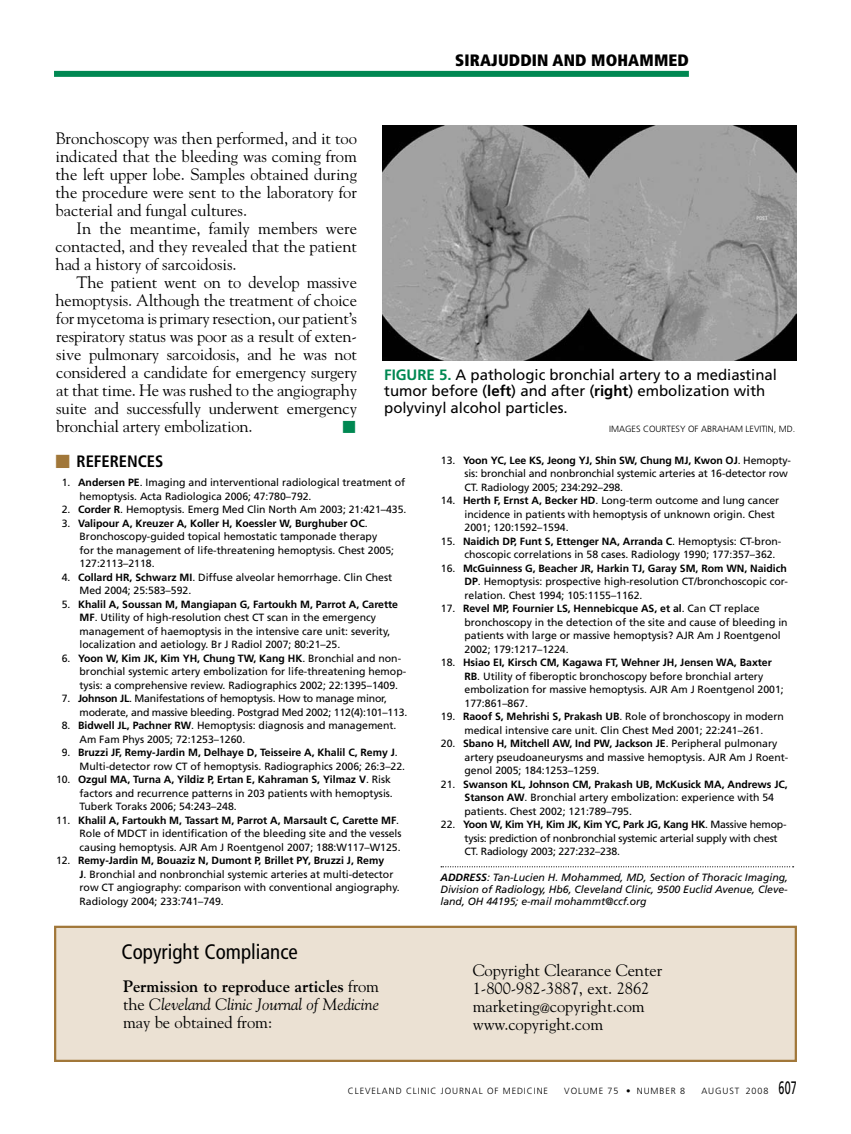
<style>
.page{position:relative;width:851px;height:1134px;background:#fff}
.page>*{position:absolute;margin:0;border:0;box-sizing:border-box;transform-origin:0 0}
.t1{font:condensed 21px "Frutiger LT Std";color:#000}
.t2{font:16.5px/18px "Goudy Std";letter-spacing:-.005em;color:#000;text-align:justify}
.t3{font:italic 16.5px/18px "Goudy Std";letter-spacing:-.005em;color:#000;text-align:justify}
.t4{font:900 condensed 16.5px "Frutiger LT Std";letter-spacing:.01em;color:#000}
.t5{font:700 condensed 16.5px "Frutiger LT Std";color:#000}
.t6{font:15px/16.5px "Frutiger LT Std";color:#000}
.t7{font:15px "Universal Std Newswith Comm Pi";color:#008852}
.t8{font:10.5px/13.5px "Frutiger LT Std";color:#000}
.t9{font:10.5px/13.5px "Frutiger LT Std";letter-spacing:-.02em;color:#000}
.t10{font:italic 10.5px/12px "Frutiger LT Std";color:#000;text-align:justify}
.t11{font:300 9px "Frutiger LT Std";letter-spacing:.1em;color:#000}
.t12{font:300 9px "Frutiger LT Std";color:#000}
.s1{font-weight:700;color:#008852}
.s2{font-weight:700}
.s3{font-family:"Universal Std Newswith Comm Pi";font-weight:400;font-stretch:normal;color:#a17739}
.s4{font-weight:700;font-style:normal}
.s5{font-style:normal}
.s6{font-weight:400;font-size:18px}
</style>
<div class="page">
<div style="left:54px;top:71px;width:634px;height:6px;background:#008852"></div>
<svg style="left:441px;top:866px;width:352px;height:1px"></svg>
<img style="left:382px;top:126px;width:414px;height:235px">
<div style="left:54px;top:926px;width:742px;height:136px;background:#ebe1d3;border:2px solid #a17739"></div>
<h2 class="t2" style="left:56px;top:129px;width:303px">Bronchoscopy was then performed, and it too indicated that the bleeding was coming from the left upper lobe. Samples obtained during the procedure were sent to the laboratory for bacterial and fungal cultures.</h2>
<h2 class="t2" style="left:56px;top:219px;width:303px;text-indent:21px">In the meantime, family members were contacted, and they revealed that the patient had a history of sarcoidosis.</h2>
<p class="t2" style="left:56px;top:273px;width:303px;text-indent:21px">The patient went on to develop massive hemoptysis. Although the treatment of choice for mycetoma is primary resection, our patient’s respiratory status was poor as a result of exten&shy;sive pulmonary sarcoidosis, and he was not considered a candidate for emergency surgery at that time. He was rushed to the angiography suite and successfully underwent emergency bronchial artery embolization.</p>
<h3 class="t7" style="left:342px;top:421px;width:15px">■</h3>
<h2 class="t4" style="left:455px;top:51px;width:235px">SIRAJUDDIN AND MOHAMMED</h2>
<h3 class="t6" style="left:384px;top:366px;width:394px"><span class="s1">FIGURE 5.</span> A pathologic bronchial artery to a mediastinal tumor before (<span class="s2">left</span>) and after (<span class="s2">right</span>) embolization with polyvinyl alcohol particles.</h3>
<p class="t12" style="left:609px;top:424px;width:188px">IMAGES COURTESY OF ABRAHAM LEVITIN, MD.</p>
<h2 class="t5" style="left:55px;top:451px;width:109px"><span class="s3">■</span> REFERENCES</h2>
<p class="t8" style="left:79px;top:476px;width:327px;text-indent:-18px">1. <span class="s2">Andersen PE</span>. Imaging and interventional radiological treatment of hemoptysis. Acta Radiologica 2006; 47:780–792.</p>
<p class="t8" style="left:62px;top:503px;width:346px">2. <span class="s2">Corder R</span>. Hemoptysis. Emerg Med Clin North Am 2003; 21:421–435.</p>
<p class="t8" style="left:79px;top:517px;width:316px;text-indent:-18px">3. <span class="s2">Valipour A, Kreuzer A, Koller H, Koessler W, Burghuber OC</span>.<br>Bronchoscopy-guided topical hemostatic tamponade therapy for the management of life-threatening hemoptysis. Chest 2005; 127:2113–2118.</p>
<p class="t8" style="left:79px;top:571px;width:314px;text-indent:-18px">4. <span class="s2">Collard HR, Schwarz MI</span>. Diffuse alveolar hemorrhage. Clin Chest<br>Med 2004; 25:583–592.</p>
<p class="t8" style="left:79px;top:598px;width:320px;text-indent:-18px">5. <span class="s2">Khalil A, Soussan M, Mangiapan G, Fartoukh M, Parrot A, Carette MF</span>. Utility of high-resolution chest CT scan in the emergency management of haemoptysis in the intensive care unit: severity, localization and aetiology. Br J Radiol 2007; 80:21–25.</p>
<p class="t8" style="left:79px;top:652px;width:328px;text-indent:-18px">6. <span class="s2">Yoon W, Kim JK, Kim YH, Chung TW, Kang HK</span>. Bronchial and non&shy;bronchial systemic artery embolization for life-threatening hemop&shy;tysis: a comprehensive review. Radiographics 2002; 22:1395–1409.</p>
<p class="t9" style="left:79px;top:692px;width:329px;text-indent:-18px">7. <span class="s2">Johnson JL</span>. Manifestations of hemoptysis. How to manage minor, moderate, and massive bleeding. Postgrad Med 2002; 112(4):101–113.</p>
<p class="t8" style="left:79px;top:719px;width:318px;text-indent:-18px">8. <span class="s2">Bidwell JL, Pachner RW</span>. Hemoptysis: diagnosis and management.<br>Am Fam Phys 2005; 72:1253–1260.</p>
<p class="t8" style="left:79px;top:746px;width:327px;text-indent:-18px">9. <span class="s2">Bruzzi JF, Remy-Jardin M, Delhaye D, Teisseire A, Khalil C, Remy J</span>.<br>Multi-detector row CT of hemoptysis. Radiographics 2006; 26:3–22.</p>
<p class="t8" style="left:79px;top:773px;width:315px;text-indent:-24px">10. <span class="s2">Ozgul MA, Turna A, Yildiz P, Ertan E, Kahraman S, Yilmaz V</span>. Risk factors and recurrence patterns in 203 patients with hemoptysis.<br>Tuberk Toraks 2006; 54:243–248.</p>
<p class="t8" style="left:79px;top:814px;width:323px;text-indent:-24px">11. <span class="s2">Khalil A, Fartoukh M, Tassart M, Parrot A, Marsault C, Carette MF</span>.<br>Role of MDCT in identification of the bleeding site and the vessels causing hemoptysis. AJR Am J Roentgenol 2007; 188:W117–W125.</p>
<p class="t8" style="left:79px;top:854px;width:321px;text-indent:-24px">12. <span class="s2">Remy-Jardin M, Bouaziz N, Dumont P, Brillet PY, Bruzzi J, Remy<br>J</span>. Bronchial and nonbronchial systemic arteries at multi-detector row CT angiography: comparison with conventional angiography.<br>Radiology 2004; 233:741–749.</p>
<h1 class="t1" style="left:122px;top:939px;width:178px">Copyright Compliance</h1>
<h2 class="t3" style="left:123px;top:977px;width:257px"><span class="s4">Permission to reproduce articles</span> <span class="s5">from the</span> Cleveland Clinic Journal of Medicine <span class="s5">may be obtained from:</span></h2>
<p class="t8" style="left:464px;top:454px;width:328px;text-indent:-24px">13. <span class="s2">Yoon YC, Lee KS, Jeong YJ, Shin SW, Chung MJ, Kwon OJ</span>. Hemopty&shy;sis: bronchial and nonbronchial systemic arteries at 16-detector row<br>CT. Radiology 2005; 234:292–298.</p>
<p class="t8" style="left:464px;top:494px;width:316px;text-indent:-24px">14. <span class="s2">Herth F, Ernst A, Becker HD</span>. Long-term outcome and lung cancer incidence in patients with hemoptysis of unknown origin. Chest<br>2001; 120:1592–1594.</p>
<p class="t8" style="left:464px;top:535px;width:318px;text-indent:-24px">15. <span class="s2">Naidich DP, Funt S, Ettenger NA, Arranda C</span>. Hemoptysis: CT-bron&shy;choscopic correlations in 58 cases. Radiology 1990; 177:357–362.</p>
<p class="t8" style="left:464px;top:562px;width:325px;text-align:justify;text-indent:-24px">16. <span class="s2">McGuinness G, Beacher JR, Harkin TJ, Garay SM, Rom WN, Naidich DP</span>. Hemoptysis: prospective high-resolution CT/bronchoscopic cor&shy;relation. Chest 1994; 105:1155–1162.</p>
<p class="t8" style="left:464px;top:602px;width:325px;text-indent:-24px">17. <span class="s2">Revel MP, Fournier LS, Hennebicque AS, et al</span>. Can CT replace bronchoscopy in the detection of the site and cause of bleeding in patients with large or massive hemoptysis? AJR Am J Roentgenol 2002; 179:1217–1224.</p>
<p class="t8" style="left:464px;top:656px;width:321px;text-indent:-24px">18. <span class="s2">Hsiao EI, Kirsch CM, Kagawa FT, Wehner JH, Jensen WA, Baxter RB</span>. Utility of fiberoptic bronchoscopy before bronchial artery embolization for massive hemoptysis. AJR Am J Roentgenol 2001; 177:861–867.</p>
<p class="t8" style="left:441px;top:710px;width:344px;text-align:center">19. <span class="s2">Raoof S, Mehrishi S, Prakash UB</span>. Role of bronchoscopy in modern medical intensive care unit. Clin Chest Med 2001; 22:241–261.</p>
<p class="t8" style="left:464px;top:737px;width:325px;text-indent:-24px">20. <span class="s2">Sbano H, Mitchell AW, Ind PW, Jackson JE</span>. Peripheral pulmonary artery pseudoaneurysms and massive hemoptysis. AJR Am J Roent&shy;genol 2005; 184:1253–1259.</p>
<p class="t8" style="left:464px;top:778px;width:325px;text-indent:-24px">21. <span class="s2">Swanson KL, Johnson CM, Prakash UB, McKusick MA, Andrews JC,<br>Stanson AW</span>. Bronchial artery embolization: experience with 54 patients. Chest 2002; 121:789–795.</p>
<p class="t9" style="left:464px;top:818px;width:323px;text-indent:-24px">22. <span class="s2">Yoon W, Kim YH, Kim JK, Kim YC, Park JG, Kang HK</span>. Massive hemop&shy;tysis: prediction of nonbronchial systemic arterial supply with chest<br>CT. Radiology 2003; 227:232–238.</p>
<p class="t10" style="left:440px;top:871px;width:349px"><span class="s2">ADDRESS</span>: Tan-Lucien H. Mohammed, MD, Section of Thoracic Imaging, Division of Radiology, Hb6, Cleveland Clinic, 9500 Euclid Avenue, Cleve&shy;land, OH 44195; e-mail mohammt@ccf.org</p>
<h2 class="t2" style="left:473px;top:961px;width:191px;text-align:left">Copyright Clearance Center<br>1-800-982-3887, ext. 2862 marketing<sub>@</sub>copyright.com www.copyright.com</h2>
<p class="t11" style="left:348px;top:1085px;width:202px">CLEVELAND CLINIC JOURNAL OF MEDICINE</p>
<p class="t11" style="left:564px;top:1085px;width:122px">VOLUME 75 • NUMBER 8</p>
<p class="t11" style="left:701px;top:1085px;width:97px">AUGUST 2008 <span class="s6">607</span></p>
</div>
